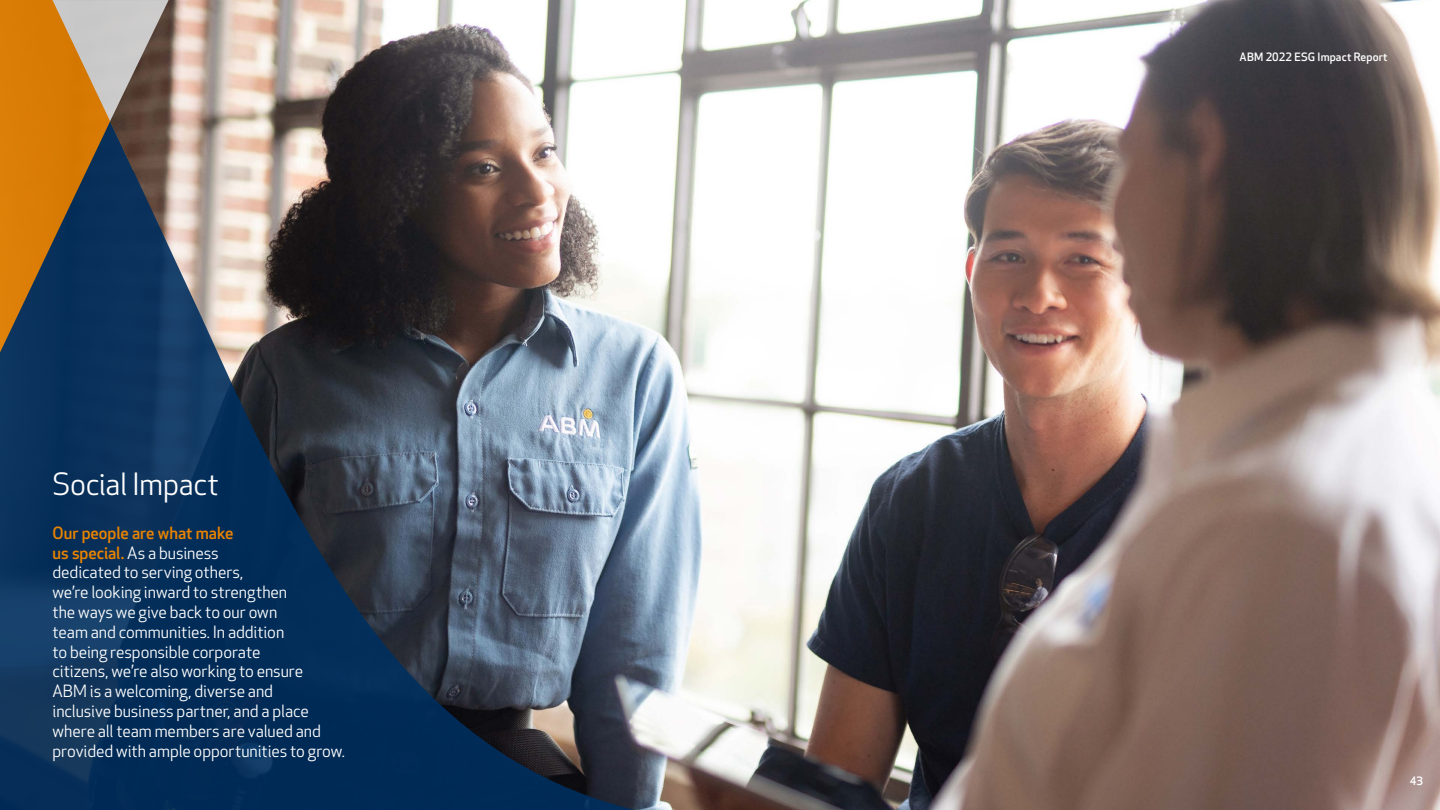
<style>
.page{position:relative;width:1440px;height:810px;background:#fff}
.page>*{position:absolute;margin:0;border:0;box-sizing:border-box;transform-origin:0 0}
.t1{font:30px "Apex New";letter-spacing:-.01em;color:#fff}
.t2{font:16.5px/19.8px "Apex New";letter-spacing:-.005em;color:#fff}
.t3{font:500 11.25px "Apex New";letter-spacing:.01em;color:#fff}
.s1{font-weight:500;color:#e98300}
</style>
<div class="page">
<img style="left:169px;top:0;width:1271px;height:810px">
<svg style="left:133px;top:0;width:36px;height:121px;background:#7c6d64"></svg>
<svg style="left:0;top:0;width:133px;height:121px;background:#ce944b"></svg>
<svg style="left:0;top:121px;width:644px;height:689px;background:#425264"></svg>
<h1 class="t1" style="left:52px;top:466px;width:168px">Social Impact</h1>
<p class="t2" style="left:52px;top:523px;width:294px"><span class="s1">Our people are what make<br>us special.</span> As a business<br>dedicated to serving others,<br>we’re looking inward to strengthen<br>the ways we give back to our own<br>team and communities. In addition<br>to being responsible corporate<br>citizens, we’re also working to ensure<br>ABM is a welcoming, diverse and<br>inclusive business partner, and a place where all team members are valued and provided with ample opportunities to grow.</p>
<p class="t3" style="left:1240px;top:49px;width:149px">ABM 2022 ESG Impact Report</p>
<p class="t3" style="left:1410px;top:773px;width:15px">43</p>
</div>
